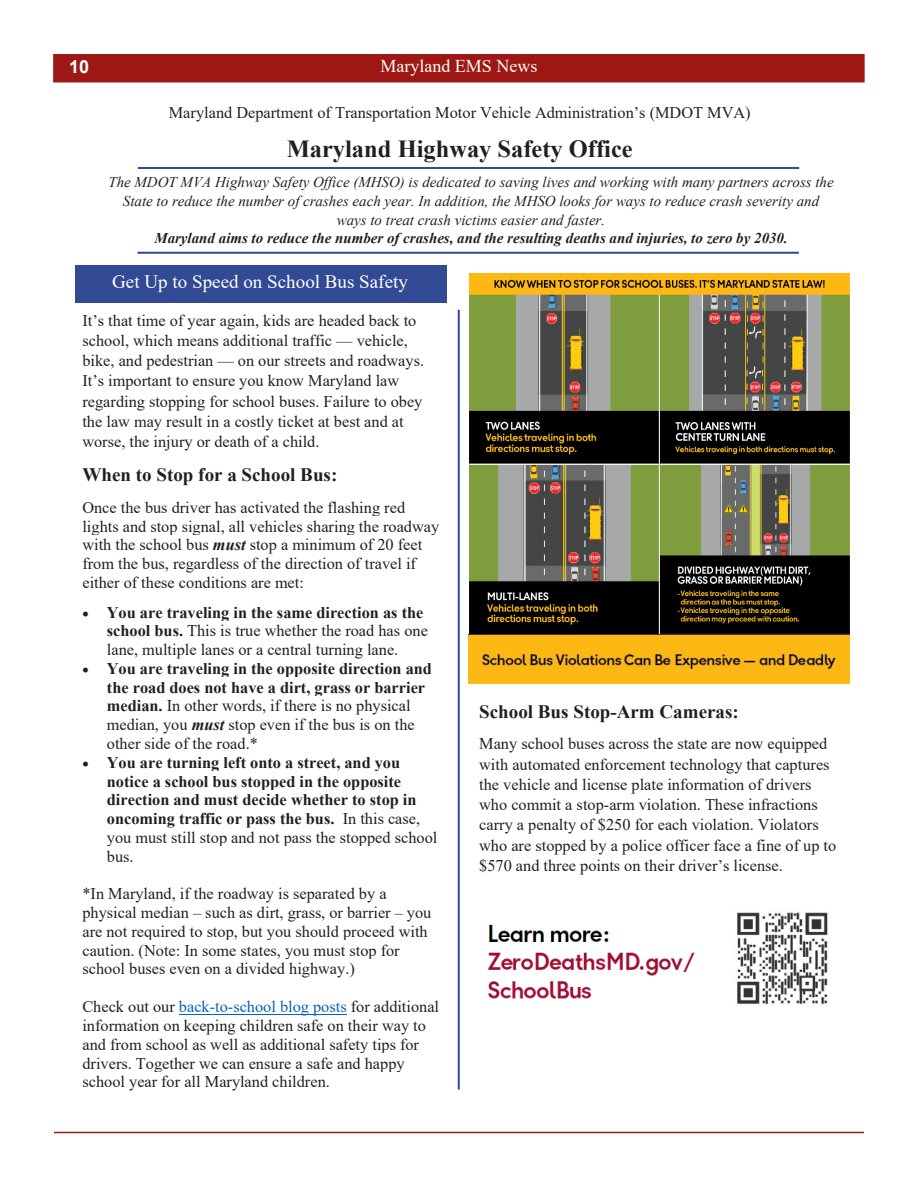
<style>
.page{position:relative;width:918px;height:1188px;background:#fff}
.page>*{position:absolute;margin:0;border:0;box-sizing:border-box;transform-origin:0 0}
.t1{font:700 24.45px "Times New Roman";color:#231f20}
.t2{font:700 19.05px "Times New Roman";color:#231f20}
.t3{font:19.05px "Times New Roman";color:#fff}
.t4{font:18px "Times New Roman";color:#fff}
.t5{font:700 18px "Arial";color:#fff}
.t6{font:16.35px/18.8px "Times New Roman";color:#231f20}
.t7{font:700 16.35px/18.8px "Times New Roman";color:#231f20}
.t8{font:16.35px "Times New Roman";color:#fff}
.t9{font:italic 15px/18.6px "Times New Roman";color:#231f20;text-align:center}
.s1{font-weight:700}
.s2{font-weight:700;font-style:italic}
.s3{font-weight:400}
.s4{font-style:italic}
.s5{color:#0563c1}
</style>
<div class="page">
<div style="left:53px;top:54px;width:812px;height:28px;background:#9d1814"></div>
<hr style="left:54px;top:1132px;width:810px;height:1px;background:#9d1814">
<hr style="left:179px;top:1014px;width:168px;height:1px;background:#0563c1">
<img style="left:487px;top:912px;width:341px;height:93px">
<hr style="left:458px;top:310px;width:2px;height:780px;background:#324994">
<div style="left:76px;top:265px;width:371px;height:38px;background:#324994"></div>
<hr style="left:138px;top:167px;width:661px;height:2px;background:#324994">
<hr style="left:137px;top:252px;width:662px;height:2px;background:#324994">
<img style="left:469px;top:274px;width:381px;height:409px">
<p class="t5" style="left:69px;top:54px;width:22px">10</p>
<p class="t4" style="left:381px;top:54px;width:158px">Maryland EMS News</p>
<p class="t6" style="left:169px;top:102px;width:583px">Maryland Department of Transportation Motor Vehicle Administration’s (MDOT MVA)</p>
<p class="t1" style="left:287px;top:131px;width:348px">Maryland Highway Safety Office</p>
<p class="t9" style="left:108px;top:173px;width:727px">The MDOT MVA Highway Safety Office (MHSO) is dedicated to saving lives and working with many partners across the State to reduce the number of crashes each year. In addition, the MHSO looks for ways to reduce crash severity and ways to treat crash victims easier and faster.<br><span class="s1">Maryland aims to reduce the number of crashes, and the resulting deaths and injuries, to zero by 2030.</span></p>
<p class="t3" style="left:112px;top:268px;width:297px">Get Up to Speed on School Bus Safety</p>
<p class="t8" style="left:189px;top:272px;width:145px">Put Litter in its Place!</p>
<p class="t6" style="left:82px;top:310px;width:343px;line-height:20.2px">It’s that time of year again, kids are headed back to school, which means additional traffic — vehicle, bike, and pedestrian — on our streets and roadways.<br>It’s important to ensure you know Maryland law regarding stopping for school buses. Failure to obey the law may result in a costly ticket at best and at worse, the injury or death of a child.</p>
<p class="t2" style="left:82px;top:461px;width:257px">When to Stop for a School Bus:</p>
<p class="t6" style="left:82px;top:497px;width:358px">Once the bus driver has activated the flashing red lights and stop signal, all vehicles sharing the roadway with the school bus <span class="s2">must</span> stop a minimum of 20 feet from the bus, regardless of the direction of travel if either of these conditions are met:</p>
<p class="t6" style="left:107px;top:602px;width:323px;text-indent:-24px">• <span class="s1">You are traveling in the same direction as the school bus.</span> This is true whether the road has one lane, multiple lanes or a central turning lane.</p>
<p class="t7" style="left:107px;top:659px;width:327px;text-indent:-24px">• You are traveling in the opposite direction and the road does not have a dirt, grass or barrier median. <span class="s3">In other words, if there is no physical median, you</span> <span class="s4">must</span> <span class="s3">stop even if the bus is on the other side of the road.*</span></p>
<p class="t7" style="left:107px;top:753px;width:332px;text-indent:-24px">• You are turning left onto a street, and you notice a school bus stopped in the opposite direction and must decide whether to stop in oncoming traffic or pass the bus. <span class="s3">In this case, you must still stop and not pass the stopped school bus.</span></p>
<p class="t6" style="left:82px;top:884px;width:350px">*In Maryland, if the roadway is separated by a physical median – such as dirt, grass, or barrier – you are not required to stop, but you should proceed with caution. (Note: In some states, you must stop for school buses even on a divided highway.)</p>
<p class="t6" style="left:82px;top:997px;width:358px">Check out our <span class="s5">back-to-school blog posts</span> for additional information on keeping children safe on their way to and from school as well as additional safety tips for drivers. Together we can ensure a safe and happy school year for all Maryland children.</p>
<p class="t2" style="left:479px;top:698px;width:261px">School Bus Stop-Arm Cameras:</p>
<p class="t6" style="left:479px;top:733px;width:359px;line-height:20.2px">Many school buses across the state are now equipped with automated enforcement technology that captures the vehicle and license plate information of drivers who commit a stop-arm violation. These infractions carry a penalty of $250 for each violation. Violators who are stopped by a police officer face a fine of up to $570 and three points on their driver’s license.</p>
</div>
